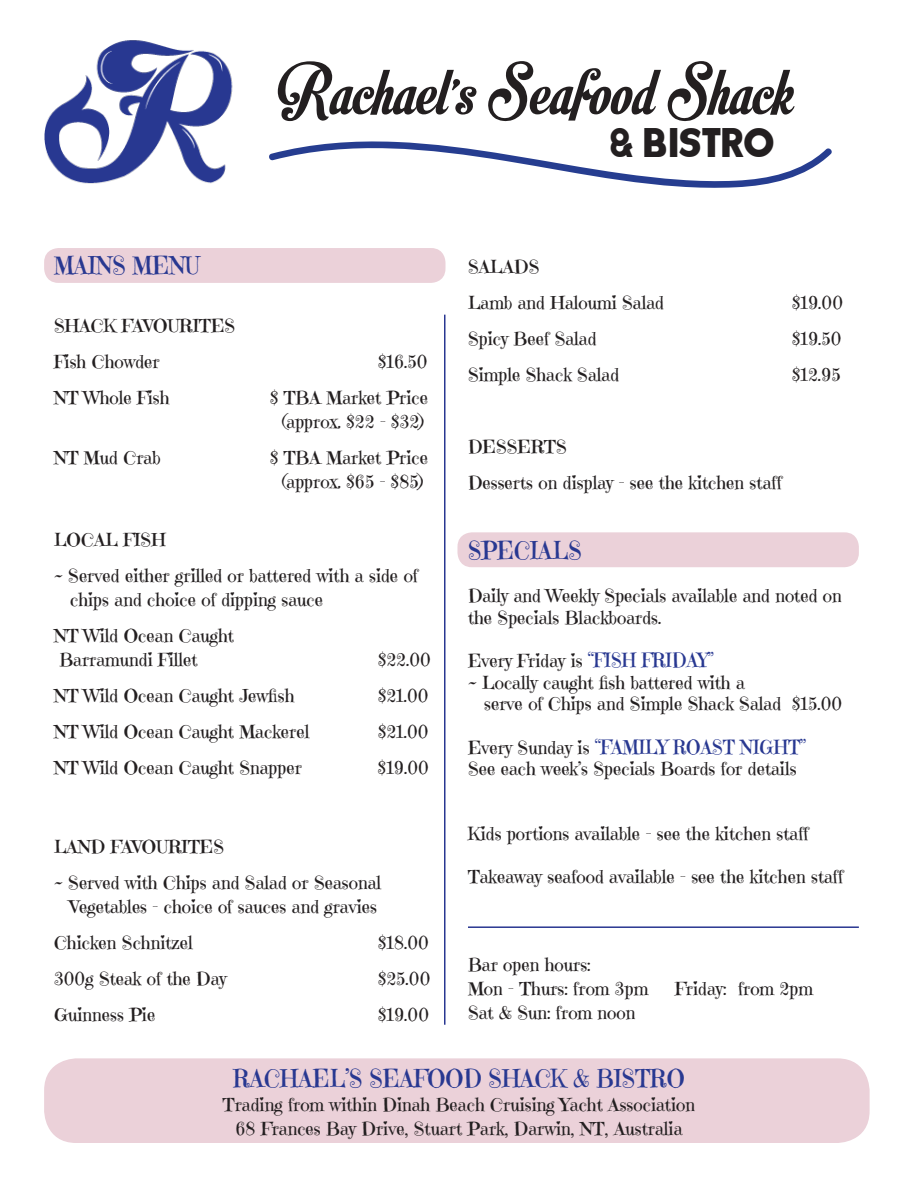
<style>
.page{position:relative;width:918px;height:1188px;background:#fff}
.page>*{position:absolute;margin:0;border:0;box-sizing:border-box;transform-origin:0 0}
.t1{font:73.5px "Motion Picture Personal Use";color:#231f20}
.t2{font:40.5px "DISCIPLINAPERSONALUSE";color:#231f20}
.t3{font:24.75px "Emilys Candy";color:#283891;scale:.91 1}
.t4{font:19.8px "Emilys Candy";color:#283891;scale:.91 1}
.t5{font:18px/21.6px "Emilys Candy";color:#231f20}
.s1{font-size:19.8px;color:#283891}
.s2{font-size:18px;color:#231f20}
</style>
<div class="page">
<div style="left:458px;top:532px;width:401px;height:35px;background:#ebd1d9;border-radius:14px"></div>
<div style="left:44px;top:248px;width:402px;height:35px;background:#ebd1d9;border-radius:14px"></div>
<div style="left:44px;top:1058px;width:826px;height:85px;background:#ebd1d9;border-radius:32px"></div>
<hr style="left:468px;top:926px;width:391px;height:2px;background:#293691">
<hr style="left:444px;top:315px;width:2px;height:710px;background:#293691">
<svg style="left:285px;top:141px;width:547px;height:47px"></svg>
<img style="left:44px;top:40px;width:241px;height:144px">
<p class="t1" style="left:278px;top:49px;width:517px">Rachael’s Seafood Shack</p>
<p class="t2" style="left:611px;top:117px;width:166px">&amp; BISTRO</p>
<p class="t3" style="left:54px;top:250px;width:162px">MAINS MENU</p>
<p class="t5" style="left:54px;top:315px;width:183px">SHACK FAVOURITES</p>
<p class="t5" style="left:54px;top:351px;width:107px">Fish Chowder</p>
<p class="t5" style="left:378px;top:351px;width:51px">$16.50</p>
<p class="t5" style="left:54px;top:387px;width:117px">NT Whole Fish</p>
<p class="t5" style="left:270px;top:387px;width:160px">$ TBA Market Price</p>
<p class="t5" style="left:281px;top:411px;width:146px">(approx. $22 - $32)</p>
<p class="t5" style="left:54px;top:447px;width:108px">NT Mud Crab</p>
<p class="t5" style="left:270px;top:447px;width:160px">$ TBA Market Price</p>
<p class="t5" style="left:281px;top:471px;width:145px">(approx. $65 - $85)</p>
<p class="t5" style="left:54px;top:529px;width:114px">LOCAL FISH</p>
<p class="t5" style="left:54px;top:565px;width:366px">~ Served either grilled or battered with a side of</p>
<p class="t5" style="left:70px;top:589px;width:254px">chips and choice of dipping sauce</p>
<p class="t5" style="left:54px;top:625px;width:181px">NT Wild Ocean Caught</p>
<p class="t5" style="left:59px;top:649px;width:140px">Barramundi Fillet</p>
<p class="t5" style="left:378px;top:649px;width:55px">$22.00</p>
<p class="t5" style="left:54px;top:685px;width:242px">NT Wild Ocean Caught Jewfish</p>
<p class="t5" style="left:378px;top:685px;width:52px">$21.00</p>
<p class="t5" style="left:54px;top:721px;width:257px">NT Wild Ocean Caught Mackerel</p>
<p class="t5" style="left:378px;top:721px;width:52px">$21.00</p>
<p class="t5" style="left:54px;top:757px;width:249px">NT Wild Ocean Caught Snapper</p>
<p class="t5" style="left:378px;top:757px;width:53px">$19.00</p>
<p class="t5" style="left:54px;top:836px;width:172px">LAND FAVOURITES</p>
<p class="t5" style="left:54px;top:872px;width:329px">~ Served with Chips and Salad or Seasonal</p>
<p class="t5" style="left:70px;top:896px;width:308px">Vegetables – choice of sauces and gravies</p>
<p class="t5" style="left:54px;top:932px;width:140px">Chicken Schnitzel</p>
<p class="t5" style="left:378px;top:932px;width:52px">$18.00</p>
<p class="t5" style="left:54px;top:968px;width:174px">300g Steak of the Day</p>
<p class="t5" style="left:378px;top:968px;width:54px">$25.00</p>
<p class="t5" style="left:54px;top:1004px;width:103px">Guinness Pie</p>
<p class="t5" style="left:378px;top:1004px;width:53px">$19.00</p>
<p class="t5" style="left:468px;top:256px;width:73px">SALADS</p>
<p class="t5" style="left:468px;top:292px;width:198px">Lamb and Haloumi Salad</p>
<p class="t5" style="left:792px;top:292px;width:53px">$19.00</p>
<p class="t5" style="left:468px;top:328px;width:130px">Spicy Beef Salad</p>
<p class="t5" style="left:792px;top:328px;width:51px">$19.50</p>
<p class="t5" style="left:468px;top:364px;width:153px">Simple Shack Salad</p>
<p class="t5" style="left:792px;top:364px;width:50px">$12.95</p>
<p class="t5" style="left:468px;top:436px;width:100px">DESSERTS</p>
<p class="t5" style="left:468px;top:472px;width:315px">Desserts on display - see the kitchen staff</p>
<p class="t3" style="left:468px;top:535px;width:127px">SPECIALS</p>
<p class="t5" style="left:468px;top:585px;width:375px">Daily and Weekly Specials available and noted on the Specials Blackboards.</p>
<p class="t5" style="left:468px;top:650px;width:247px">Every Friday is <span class="s1">“FISH FRIDAY”</span></p>
<p class="t5" style="left:468px;top:672px;width:279px">~ Locally caught fish battered with a</p>
<p class="t5" style="left:484px;top:693px;width:360px">serve of Chips and Simple Shack Salad $15.00</p>
<p class="t4" style="left:468px;top:734px;width:373px"><span class="s2">Every Sunday is</span> “FAMILY ROAST NIGHT”</p>
<p class="t5" style="left:468px;top:758px;width:330px">See each week’s Specials Boards for details</p>
<p class="t5" style="left:468px;top:823px;width:342px">Kids portions available - see the kitchen staff</p>
<p class="t5" style="left:468px;top:866px;width:377px">Takeaway seafood available - see the kitchen staff</p>
<p class="t5" style="left:468px;top:954px;width:124px">Bar open hours:</p>
<p class="t5" style="left:468px;top:978px;width:182px">Mon - Thurs: from 3pm</p>
<p class="t5" style="left:675px;top:978px;width:139px">Friday: from 2pm</p>
<p class="t5" style="left:468px;top:1002px;width:169px">Sat &amp; Sun: from noon</p>
<p class="t3" style="left:233px;top:1062px;width:498px">RACHAEL’S SEAFOOD SHACK &amp; BISTRO</p>
<p class="t5" style="left:223px;top:1094px;width:474px">Trading from within Dinah Beach Cruising Yacht Association</p>
<p class="t5" style="left:236px;top:1118px;width:448px">68 Frances Bay Drive, Stuart Park, Darwin, NT, Australia</p>
</div>
